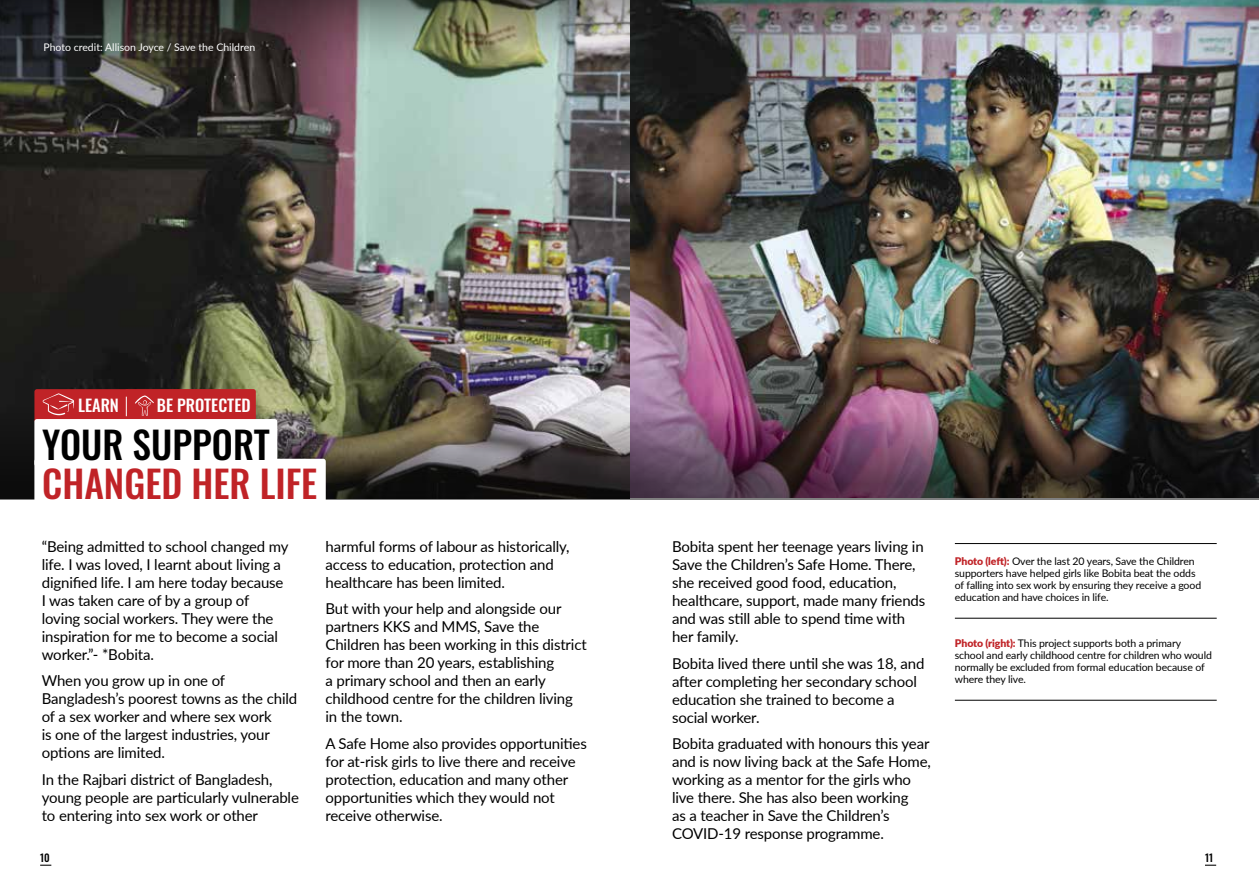
<style>
.page{position:relative;width:1259px;height:893px;background:#fff}
.page>*{position:absolute;margin:0;border:0;box-sizing:border-box;transform-origin:0 0}
.t1{font:500 37.5px "Oswald";color:#c02327}
.t2{font:500 37.5px "Oswald";color:#000}
.t3{font:500 16.5px "Oswald";color:#fff}
.t4{font:15px/18px "Lato";letter-spacing:-.01em;color:#000}
.t5{font:10.5px/12px "Lato";letter-spacing:-.01em;color:#000}
.t6{font:10.5px "Lato";color:#fff}
.t7{font:500 10.5px "Oswald";color:#000}
.s1{font-weight:900;color:#c02327}
</style>
<div class="page">
<img style="left:0;top:0;width:1259px;height:366px">
<img style="left:0;top:366px;width:1259px;height:133px">
<div style="left:34px;top:459px;width:292px;height:49px;background:#fff;border-radius:3px"></div>
<img style="left:0;top:0;width:629px;height:111px">
<div style="left:34px;top:419px;width:243px;height:47px;background:#fff;border-radius:3px"></div>
<svg style="left:34px;top:389px;width:222px;height:32px;background:#c43639"></svg>
<hr style="left:955px;top:543px;width:261px;height:1px;background:#000">
<hr style="left:955px;top:618px;width:261px;height:1px;background:#000">
<hr style="left:955px;top:700px;width:261px;height:1px;background:#000">
<p class="t6" style="left:43px;top:40px;width:213px">Photo credit: Allison Joyce / Save the Children</p>
<p class="t3" style="left:78px;top:397px;width:42px">LEARN</p>
<p class="t3" style="left:157px;top:396px;width:95px">BE PROTECTED</p>
<h1 class="t2" style="left:42px;top:425px;width:229px">YOUR SUPPORT</h1>
<h1 class="t1" style="left:42px;top:464px;width:277px">CHANGED HER LIFE</h1>
<p class="t4" style="left:42px;top:537px;width:248px">“Being admitted to school changed my life. I was loved, I learnt about living a dignified life. I am here today because I was taken care of by a group of loving social workers. They were the inspiration for me to become a social worker.”- *Bobita.</p>
<p class="t4" style="left:42px;top:671px;width:257px">When you grow up in one of<br>Bangladesh’s poorest towns as the child of a sex worker and where sex work<br>is one of the largest industries, your options are limited.</p>
<p class="t4" style="left:42px;top:770px;width:259px">In the Rajbari district of Bangladesh, young people are particularly vulnerable to entering into sex work or other</p>
<p class="t4" style="left:325px;top:537px;width:246px">harmful forms of labour as historically, access to education, protection and healthcare has been limited.</p>
<p class="t4" style="left:325px;top:599px;width:263px">But with your help and alongside our partners KKS and MMS, Save the<br>Children has been working in this district for more than 20 years, establishing<br>a primary school and then an early childhood centre for the children living in the town.</p>
<p class="t4" style="left:325px;top:734px;width:263px">A Safe Home also provides opportunities for at-risk girls to live there and receive protection, education and many other opportunities which they would not receive otherwise.</p>
<p class="t4" style="left:672px;top:537px;width:255px">Bobita spent her teenage years living in Save the Children’s Safe Home. There, she received good food, education, healthcare, support, made many friends and was still able to spend time with her family.</p>
<p class="t4" style="left:672px;top:653px;width:254px">Bobita lived there until she was 18, and after completing her secondary school education she trained to become a social worker.</p>
<p class="t4" style="left:672px;top:734px;width:260px">Bobita graduated with honours this year and is now living back at the Safe Home, working as a mentor for the girls who live there. She has also been working<br>as a teacher in Save the Children’s COVID-19 response programme.</p>
<p class="t5" style="left:955px;top:555px;width:248px"><span class="s1">Photo (left):</span> Over the last 20 years, Save the Children supporters have helped girls like Bobita beat the odds of falling into sex work by ensuring they receive a good education and have choices in life.</p>
<p class="t5" style="left:955px;top:637px;width:259px"><span class="s1">Photo (right):</span> This project supports both a primary school and early childhood centre for children who would normally be excluded from formal education because of where they live.</p>
<p class="t7" style="left:40px;top:852px;width:11px">10</p>
<p class="t7" style="left:1205px;top:852px;width:10px">11</p>
</div>
